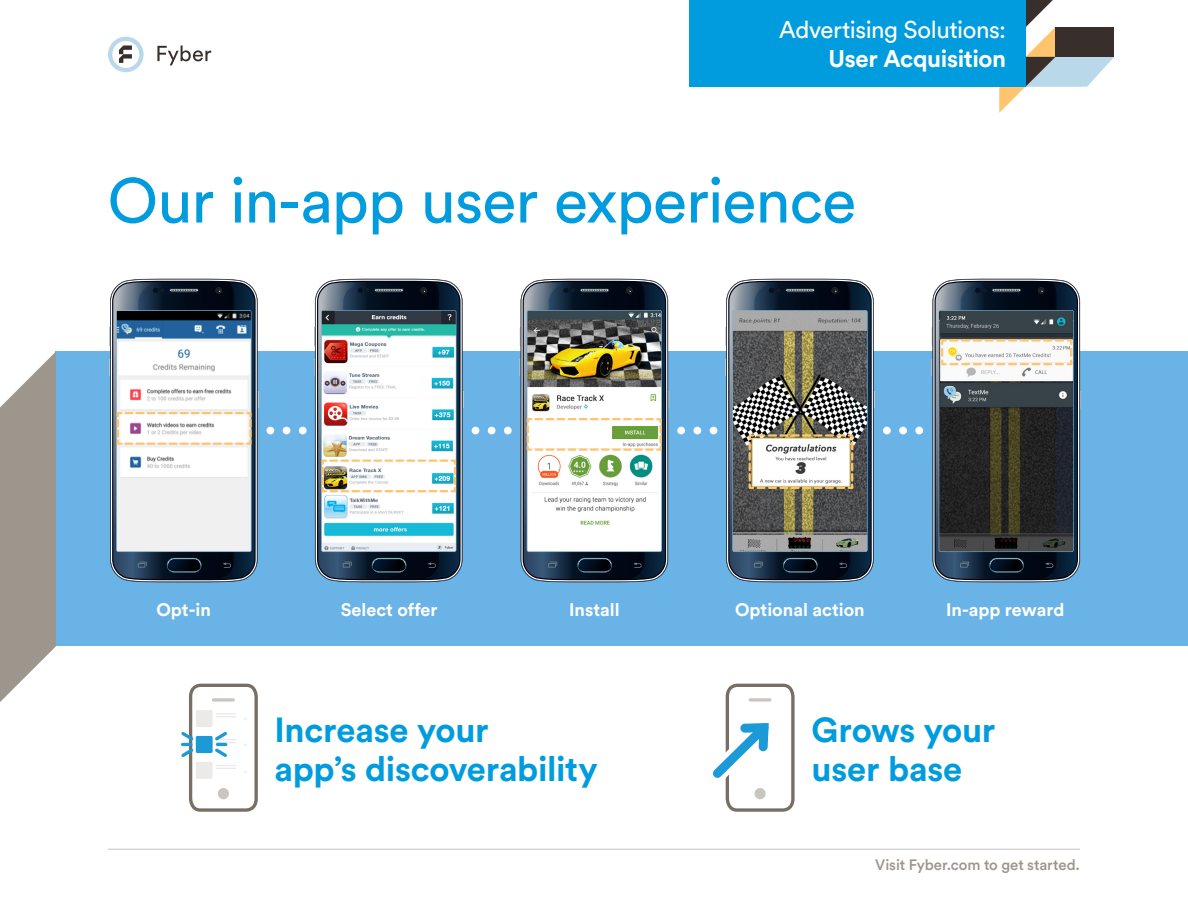
<style>
.page{position:relative;width:1188px;height:918px;background:#fff}
.page>*{position:absolute;margin:0;border:0;box-sizing:border-box;transform-origin:0 0}
.Heading_1{font:62.7px "Circular Std";letter-spacing:-.015em;color:#009cde}
.Heading_1-2{font:700 34.5px/39px "Circular Std";letter-spacing:-.005em;color:#009cde}
.t1{font:24px "Circular Std";letter-spacing:-.02em;color:#fff}
.t2{font:700 24px "Circular Std";letter-spacing:-.015em;color:#fff}
.t3{font:700 18px "Circular Std";color:#fff}
.t4{font:500 15px "Circular Std";letter-spacing:-.005em;color:#9d968d}
</style>
<div class="page">
<svg style="left:108px;top:37px;width:36px;height:35px"></svg>
<svg style="left:157px;top:45px;width:54px;height:20px"></svg>
<svg style="left:999px;top:0;width:115px;height:113px"></svg>
<div style="left:689px;top:0;width:337px;height:87px;background:#009cde"></div>
<hr style="left:108px;top:849px;width:972px;height:1px;background:#c3c0c0">
<div style="left:56px;top:352px;width:1132px;height:294px;background:#69b3e7"></div>
<svg style="left:0;top:352px;width:56px;height:350px"></svg>
<svg style="left:931px;top:282px;width:150px;height:298px;background:#4a5053"></svg>
<svg style="left:725px;top:282px;width:150px;height:298px;background:#6e7271"></svg>
<svg style="left:713px;top:683px;width:82px;height:129px"></svg>
<svg style="left:181px;top:683px;width:77px;height:129px"></svg>
<div style="left:196px;top:736px;width:17px;height:17px;background:#1b9ad7;border-radius:2px"></div>
<svg style="left:109px;top:282px;width:150px;height:298px;background:#aeb5bd"></svg>
<img style="left:314px;top:282px;width:150px;height:298px">
<div style="left:266px;top:427px;width:8px;height:7px;background:#fff;border-radius:50%"></div>
<div style="left:283px;top:427px;width:7px;height:7px;background:#fff;border-radius:50%"></div>
<div style="left:299px;top:427px;width:8px;height:7px;background:#fff;border-radius:50%"></div>
<div style="left:472px;top:427px;width:7px;height:7px;background:#fff;border-radius:50%"></div>
<div style="left:488px;top:427px;width:8px;height:7px;background:#fff;border-radius:50%"></div>
<div style="left:504px;top:427px;width:8px;height:7px;background:#fff;border-radius:50%"></div>
<div style="left:677px;top:427px;width:8px;height:7px;background:#fff;border-radius:50%"></div>
<div style="left:693px;top:427px;width:8px;height:7px;background:#fff;border-radius:50%"></div>
<div style="left:710px;top:427px;width:7px;height:7px;background:#fff;border-radius:50%"></div>
<div style="left:883px;top:427px;width:8px;height:7px;background:#fff;border-radius:50%"></div>
<div style="left:899px;top:427px;width:8px;height:7px;background:#fff;border-radius:50%"></div>
<div style="left:915px;top:427px;width:8px;height:7px;background:#fff;border-radius:50%"></div>
<img style="left:520px;top:282px;width:149px;height:298px">
<h3 class="t1" style="left:779px;top:15px;width:228px">Advertising Solutions:</h3>
<h3 class="t2" style="left:829px;top:43px;width:179px">User Acquisition</h3>
<p class="Heading_1" style="left:108px;top:162px;width:750px">Our in-app user experience</p>
<p class="t3" style="left:156px;top:599px;width:56px">Opt-in</p>
<p class="t3" style="left:341px;top:599px;width:98px">Select offer</p>
<p class="t3" style="left:569px;top:599px;width:52px">Install</p>
<p class="t3" style="left:735px;top:599px;width:131px">Optional action</p>
<p class="t3" style="left:946px;top:599px;width:120px">In-app reward</p>
<p class="Heading_1-2" style="left:274px;top:710px;width:325px">Increase your<br>app’s discoverability</p>
<p class="Heading_1-2" style="left:812px;top:710px;width:185px">Grows your user base</p>
<p class="t4" style="left:875px;top:855px;width:206px">Visit Fyber.com to get started.</p>
</div>
